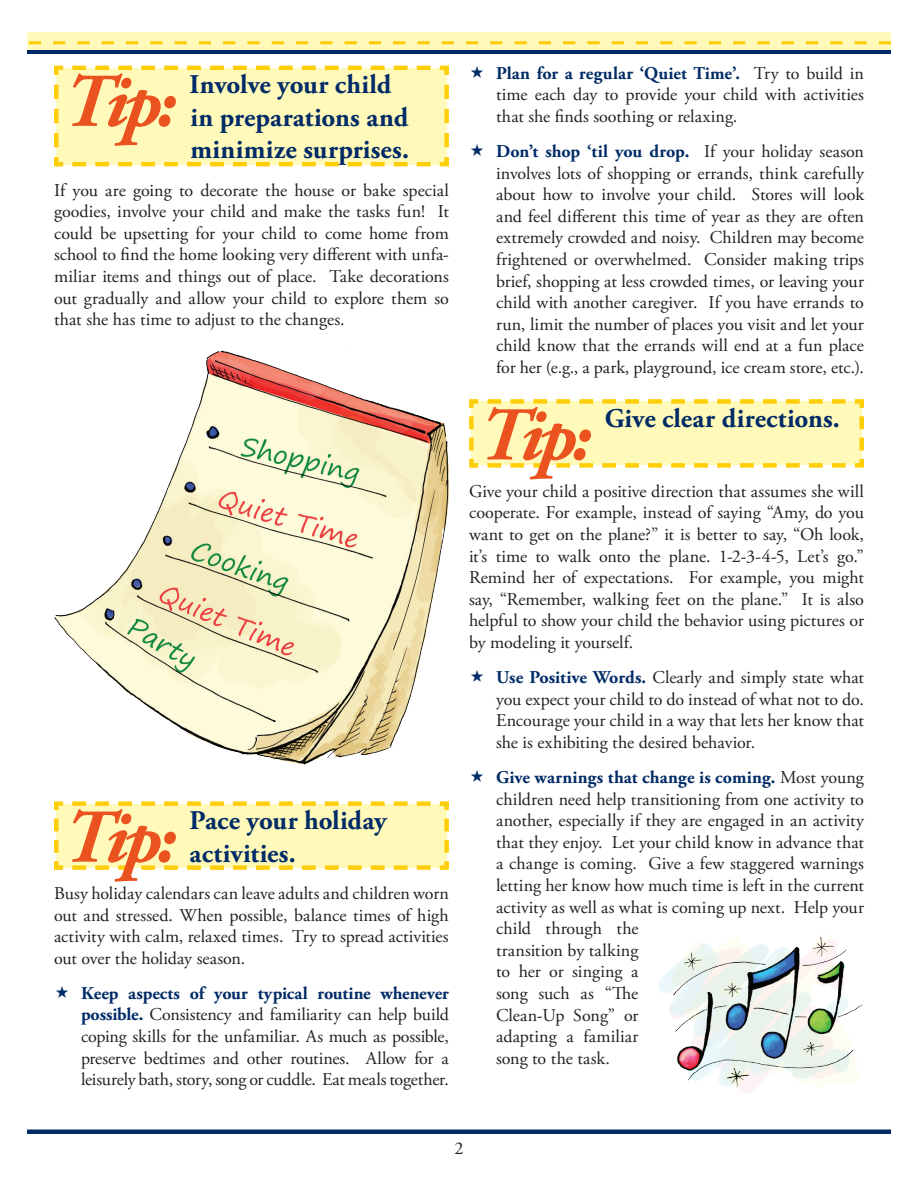
<style>
.page{position:relative;width:918px;height:1188px;background:#fff}
.page>*{position:absolute;margin:0;border:0;box-sizing:border-box;transform-origin:0 0}
.t1{font:italic 700 75.9px "Adobe Garamond Pro";letter-spacing:-.075em;color:#ea5320}
.t2{font:700 27px/32.4px "Adobe Garamond Pro";letter-spacing:.005em;color:#002b66}
.t3{font:18px/21.6px "Adobe Garamond Pro";color:#231f20;text-align:justify}
.s1{font-weight:700;color:#002b66}
</style>
<div class="page">
<div style="left:27px;top:37px;width:864px;height:17px;background:#002b66"></div>
<div style="left:27px;top:32px;width:864px;height:18px;background:#fff9ba"></div>
<svg style="left:29px;top:41px;width:862px;height:3px"></svg>
<hr style="left:27px;top:1130px;width:864px;height:4px;background:#002b66">
<svg style="left:54px;top:65px;width:395px;height:102px;background:#fef6b0"></svg>
<svg style="left:54px;top:801px;width:395px;height:69px;background:#fef5ac"></svg>
<svg style="left:469px;top:399px;width:395px;height:69px;background:#fef5ac"></svg>
<img style="left:54px;top:350px;width:395px;height:415px">
<img style="left:659px;top:937px;width:204px;height:156px">
<p class="t1" style="left:62px;top:58px;width:115px">Tip:</p>
<p class="t2" style="left:190px;top:69px;width:221px">Involve your child in preparations and minimize surprises.</p>
<p class="t3" style="left:54px;top:180px;width:396px">If you are going to decorate the house or bake special goodies, involve your child and make the tasks fun! It could be upsetting for your child to come home from school to find the home looking very different with unfa&shy;miliar items and things out of place. Take decorations out gradually and allow your child to explore them so that she has time to adjust to the changes.</p>
<p class="t1" style="left:62px;top:794px;width:115px">Tip:</p>
<p class="t2" style="left:190px;top:805px;width:199px">Pace your holiday activities.</p>
<p class="t3" style="left:54px;top:883px;width:396px">Busy holiday calendars can leave adults and children worn out and stressed. When possible, balance times of high activity with calm, relaxed times. Try to spread activities out over the holiday season.</p>
<p class="t3" style="left:81px;top:983px;width:369px"><span class="s1">Keep aspects of your typical routine whenever possible.</span> Consistency and familiarity can help build coping skills for the unfamiliar. As much as possible, preserve bedtimes and other routines. Allow for a leisurely bath, story, song or cuddle. Eat meals together.</p>
<p class="t3" style="left:496px;top:63px;width:369px"><span class="s1">Plan for a regular ‘Quiet Time’.</span> Try to build in time each day to provide your child with activities that she finds soothing or relaxing.</p>
<p class="t3" style="left:496px;top:141px;width:369px"><span class="s1">Don’t shop ‘til you drop.</span> If your holiday season involves lots of shopping or errands, think carefully about how to involve your child. Stores will look and feel different this time of year as they are often extremely crowded and noisy. Children may become frightened or overwhelmed. Consider making trips brief, shopping at less crowded times, or leaving your child with another caregiver. If you have errands to run, limit the number of places you visit and let your child know that the errands will end at a fun place for her (e.g., a park, playground, ice cream store, etc.).</p>
<p class="t1" style="left:477px;top:392px;width:115px">Tip:</p>
<p class="t2" style="left:605px;top:403px;width:237px">Give clear directions.</p>
<p class="t3" style="left:469px;top:481px;width:396px">Give your child a positive direction that assumes she will cooperate. For example, instead of saying “Amy, do you want to get on the plane?” it is better to say, “Oh look, it’s time to walk onto the plane. 1-2-3-4-5, Let’s go.” Remind her of expectations. For example, you might say, “Remember, walking feet on the plane.” It is also helpful to show your child the behavior using pictures or by modeling it yourself.</p>
<p class="t3" style="left:496px;top:667px;width:369px"><span class="s1">Use Positive Words.</span> Clearly and simply state what you expect your child to do instead of what not to do.<br>Encourage your child in a way that lets her know that she is exhibiting the desired behavior.</p>
<p class="t3" style="left:496px;top:767px;width:369px;text-align:left"><span class="s1">Give warnings that change is coming.</span> Most young children need help transitioning from one activity to another, especially if they are engaged in an activity that they enjoy. Let your child know in advance that a change is coming. Give a few staggered warnings letting her know how much time is left in the current activity as well as what is coming up next. Help your child through the<br>transition by talking<br>to her or singing a<br>song such as “The<br>Clean-Up Song” or<br>adapting a familiar<br>song to the task.</p>
<p class="t3" style="left:454px;top:1138px;width:10px">2</p>
</div>
